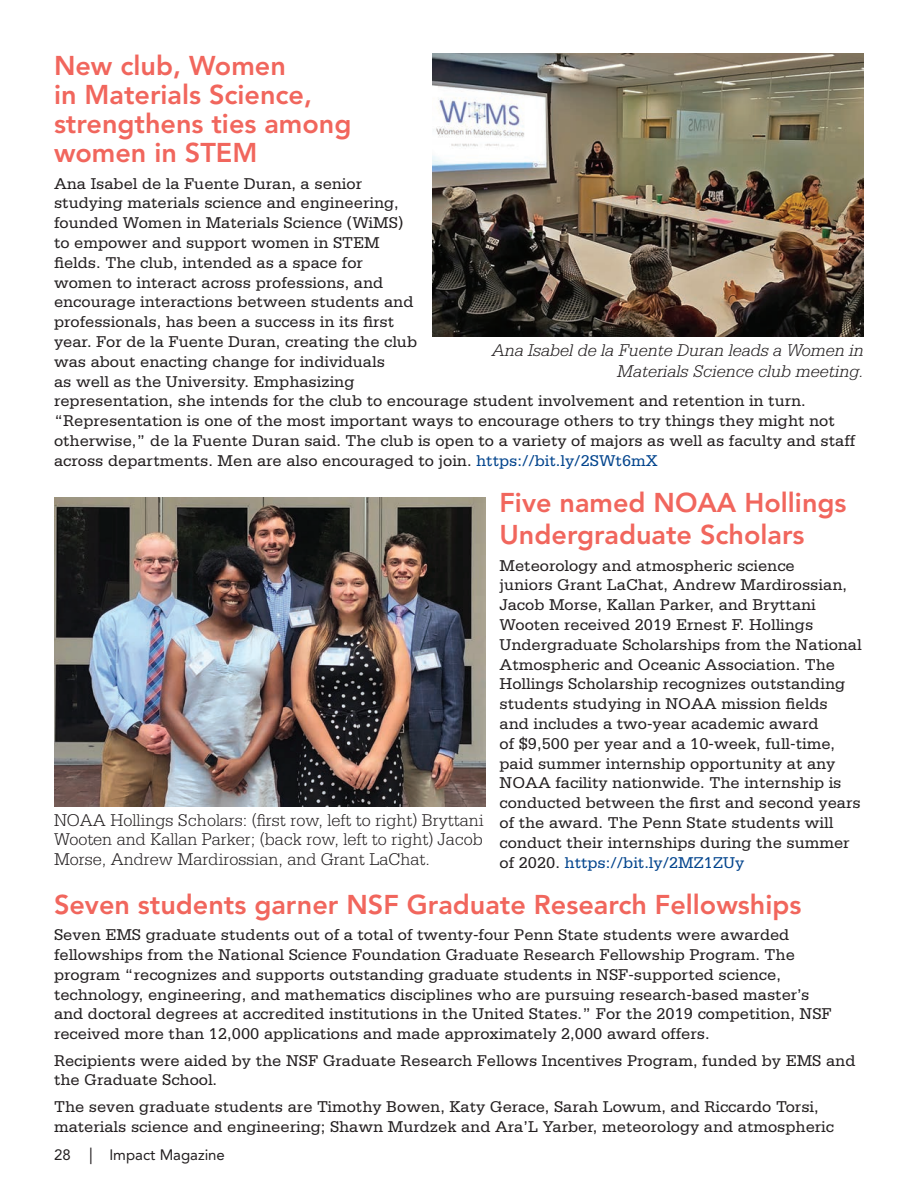
<style>
.page{position:relative;width:918px;height:1188px;background:#fff}
.page>*{position:absolute;margin:0;border:0;box-sizing:border-box;transform-origin:0 0}
.t1{font:800 27px/29.1px "Avenir LT Std";color:#f1665d}
.t2{font:300 18px/19.4px "Serifa Std";color:#231f20;text-align:justify}
.t3{font:italic 300 18px/21px "Serifa Std";color:#231f20;text-align:right}
.t4{font:16.5px/19.8px "Serifa Std";color:#231f20}
.t5{font:15px "Avenir LT Std";color:#231f20}
.s1{color:#02448d}
.s2{font-size:16.5px}
</style>
<div class="page">
<img style="left:432px;top:54px;width:432px;height:282px">
<img style="left:54px;top:498px;width:432px;height:308px">
<h1 class="t1" style="left:54px;top:51px;width:299px">New club, Women<br>in Materials Science, strengthens ties among women in STEM</h1>
<p class="t4" style="left:54px;top:174px;width:803px">Ana Isabel de la Fuente Duran, a senior<br>studying materials science and engineering,<br>founded Women in Materials Science (WiMS)<br>to empower and support women in STEM<br>fields. The club, intended as a space for<br>women to interact across professions, and<br>encourage interactions between students and<br>professionals, has been a success in its first<br>year. For de la Fuente Duran, creating the club<br>was about enacting change for individuals<br>as well as the University. Emphasizing<br>representation, she intends for the club to encourage student involvement and retention in turn. “Representation is one of the most important ways to encourage others to try things they might not otherwise,” de la Fuente Duran said. The club is open to a variety of majors as well as faculty and staff across departments. Men are also encouraged to join. <span class="s1">https://bit.ly/2SWt6mX</span></p>
<h1 class="t1" style="left:500px;top:486px;width:349px;line-height:32.4px">Five named NOAA Hollings<br>Undergraduate Scholars</h1>
<p class="t4" style="left:500px;top:556px;width:364px">Meteorology and atmospheric science<br>juniors Grant LaChat, Andrew Mardirossian, Jacob Morse, Kallan Parker, and Bryttani Wooten received 2019 Ernest F. Hollings Undergraduate Scholarships from the National Atmospheric and Oceanic Association. The Hollings Scholarship recognizes outstanding students studying in NOAA mission fields<br>and includes a two-year academic award<br>of $9,500 per year and a 10-week, full-time, paid summer internship opportunity at any NOAA facility nationwide. The internship is conducted between the first and second years of the award. The Penn State students will conduct their internships during the summer of 2020. <span class="s1">https://bit.ly/2MZ1ZUy</span></p>
<h1 class="t1" style="left:54px;top:890px;width:749px">Seven students garner NSF Graduate Research Fellowships</h1>
<p class="t4" style="left:54px;top:925px;width:779px">Seven EMS graduate students out of a total of twenty-four Penn State students were awarded fellowships from the National Science Foundation Graduate Research Fellowship Program. The program “recognizes and supports outstanding graduate students in NSF-supported science, technology, engineering, and mathematics disciplines who are pursuing research-based master’s and doctoral degrees at accredited institutions in the United States.” For the 2019 competition, NSF received more than 12,000 applications and made approximately 2,000 award offers.</p>
<p class="t4" style="left:54px;top:1051px;width:803px">Recipients were aided by the NSF Graduate Research Fellows Incentives Program, funded by EMS and the Graduate School.</p>
<p class="t4" style="left:54px;top:1097px;width:782px">The seven graduate students are Timothy Bowen, Katy Gerace, Sarah Lowum, and Riccardo Torsi, materials science and engineering; Shawn Murdzek and Ara’L Yarber, meteorology and atmospheric</p>
<p class="t3" style="left:492px;top:340px;width:374px">Ana Isabel de la Fuente Duran leads a Women in<br>Materials Science club meeting.</p>
<p class="t2" style="left:54px;top:810px;width:431px">NOAA Hollings Scholars: (first row, left to right) Bryttani Wooten and Kallan Parker; (back row, left to right) Jacob Morse, Andrew Mardirossian, and Grant LaChat.</p>
<p class="t5" style="left:54px;top:1146px;width:172px">28 <span class="s2">|</span> Impact Magazine</p>
</div>
